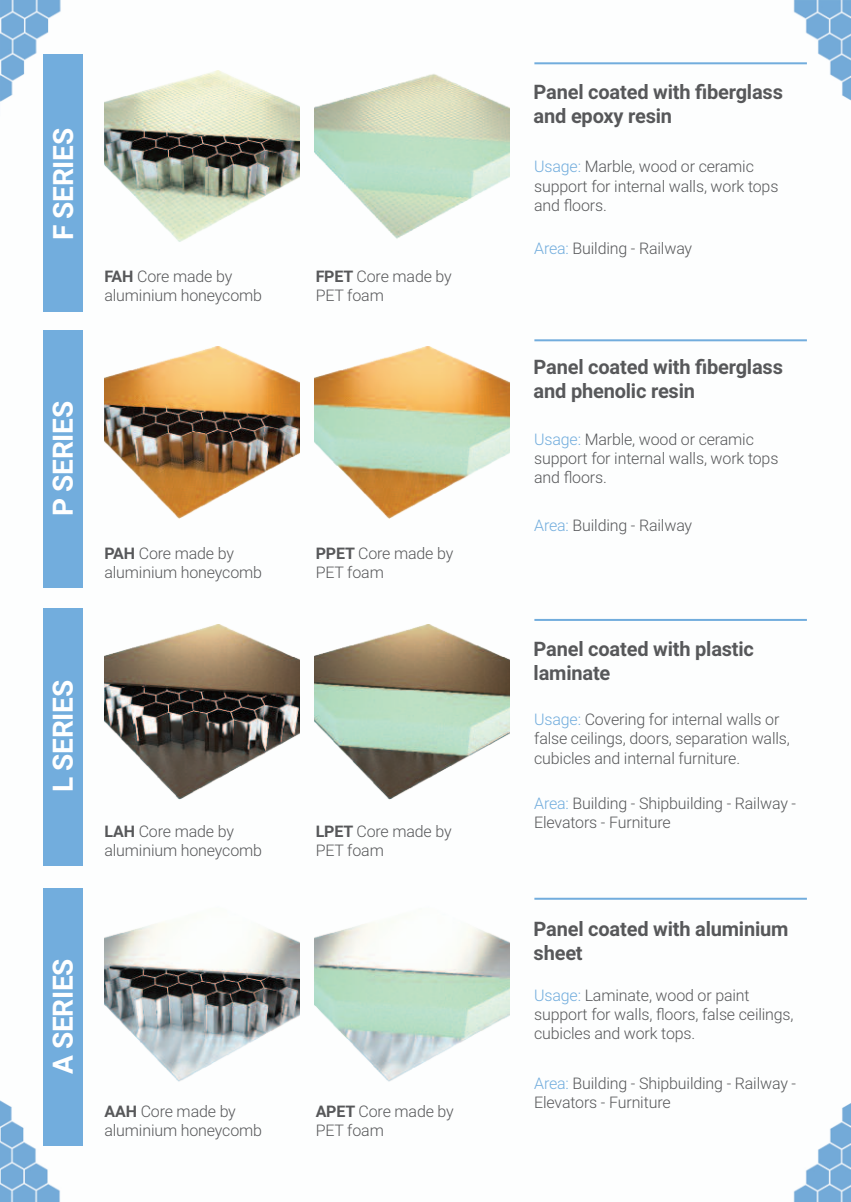
<style>
.page{position:relative;width:851px;height:1202px;background:#fff}
.page>*{position:absolute;margin:0;border:0;box-sizing:border-box;transform-origin:0 0}
.t1{font:700 28px "Roboto";letter-spacing:-.01em;color:#fff}
.t2{font:700 20px/24px "Roboto";letter-spacing:-.01em;color:#57585a}
.t3{font:300 16px/19.2px "Roboto";letter-spacing:-.01em;color:#57585a}
.s1{font-weight:700}
.s2{color:#72addd}
</style>
<div class="page">
<img style="left:0;top:0;width:850px;height:1202px">
<div style="left:43px;top:54px;width:39px;height:257px;background:#72addd"></div>
<div style="left:43px;top:608px;width:39px;height:257px;background:#72addd"></div>
<div style="left:43px;top:888px;width:39px;height:257px;background:#72addd"></div>
<div style="left:43px;top:331px;width:39px;height:257px;background:#72addd"></div>
<img style="left:104px;top:70px;width:196px;height:173px">
<img style="left:314px;top:62px;width:195px;height:195px">
<hr style="left:534px;top:62px;width:272px;height:2px;background:#72addd">
<img style="left:104px;top:347px;width:196px;height:172px">
<img style="left:314px;top:347px;width:195px;height:172px">
<hr style="left:534px;top:339px;width:272px;height:2px;background:#72addd">
<img style="left:104px;top:625px;width:196px;height:174px">
<img style="left:314px;top:625px;width:195px;height:174px">
<hr style="left:534px;top:619px;width:272px;height:2px;background:#72addd">
<img style="left:104px;top:896px;width:196px;height:196px">
<img style="left:314px;top:896px;width:195px;height:196px">
<hr style="left:534px;top:898px;width:272px;height:2px;background:#72addd">
<h1 class="t1" style="left:47px;top:240px;width:114px;rotate:-90deg">F SERIES</h1>
<p class="t3" style="left:104px;top:267px;width:159px"><span class="s1">FAH</span> Core made by aluminium honeycomb</p>
<p class="t3" style="left:315px;top:267px;width:138px"><span class="s1">FPET</span> Core made by<br>PET foam</p>
<h1 class="t1" style="left:47px;top:516px;width:117px;rotate:-90deg">P SERIES</h1>
<p class="t3" style="left:104px;top:544px;width:159px"><span class="s1">PAH</span> Core made by aluminium honeycomb</p>
<p class="t3" style="left:315px;top:544px;width:139px"><span class="s1">PPET</span> Core made by<br>PET foam</p>
<h1 class="t1" style="left:47px;top:792px;width:114px;rotate:-90deg">L SERIES</h1>
<p class="t3" style="left:104px;top:822px;width:159px"><span class="s1">LAH</span> Core made by aluminium honeycomb</p>
<p class="t3" style="left:315px;top:822px;width:137px"><span class="s1">LPET</span> Core made by<br>PET foam</p>
<h1 class="t1" style="left:47px;top:1074px;width:117px;rotate:-90deg">A SERIES</h1>
<p class="t3" style="left:104px;top:1101px;width:159px"><span class="s1">AAH</span> Core made by aluminium honeycomb</p>
<p class="t3" style="left:315px;top:1101px;width:140px"><span class="s1">APET</span> Core made by<br>PET foam</p>
<p class="t2" style="left:533px;top:80px;width:251px">Panel coated with fiberglass and epoxy resin</p>
<p class="t3" style="left:534px;top:157px;width:246px"><span class="s2">Usage:</span> Marble, wood or ceramic support for internal walls, work tops and floors.</p>
<p class="t3" style="left:534px;top:239px;width:159px"><span class="s2">Area:</span> Building - Railway</p>
<p class="t2" style="left:533px;top:356px;width:251px">Panel coated with fiberglass and phenolic resin</p>
<p class="t3" style="left:534px;top:430px;width:246px"><span class="s2">Usage:</span> Marble, wood or ceramic support for internal walls, work tops and floors.</p>
<p class="t3" style="left:534px;top:516px;width:159px"><span class="s2">Area:</span> Building - Railway</p>
<p class="t2" style="left:533px;top:637px;width:222px">Panel coated with plastic laminate</p>
<p class="t3" style="left:534px;top:710px;width:257px"><span class="s2">Usage:</span> Covering for internal walls or false ceilings, doors, separation walls, cubicles and internal furniture.</p>
<p class="t3" style="left:534px;top:794px;width:263px"><span class="s2">Area:</span> Building - Shipbuilding - Railway -<br>Elevators - Furniture</p>
<p class="t2" style="left:533px;top:917px;width:256px">Panel coated with aluminium sheet</p>
<p class="t3" style="left:534px;top:986px;width:261px"><span class="s2">Usage:</span> Laminate, wood or paint support for walls, floors, false ceilings, cubicles and work tops.</p>
<p class="t3" style="left:534px;top:1073px;width:263px"><span class="s2">Area:</span> Building - Shipbuilding - Railway -<br>Elevators - Furniture</p>
</div>
